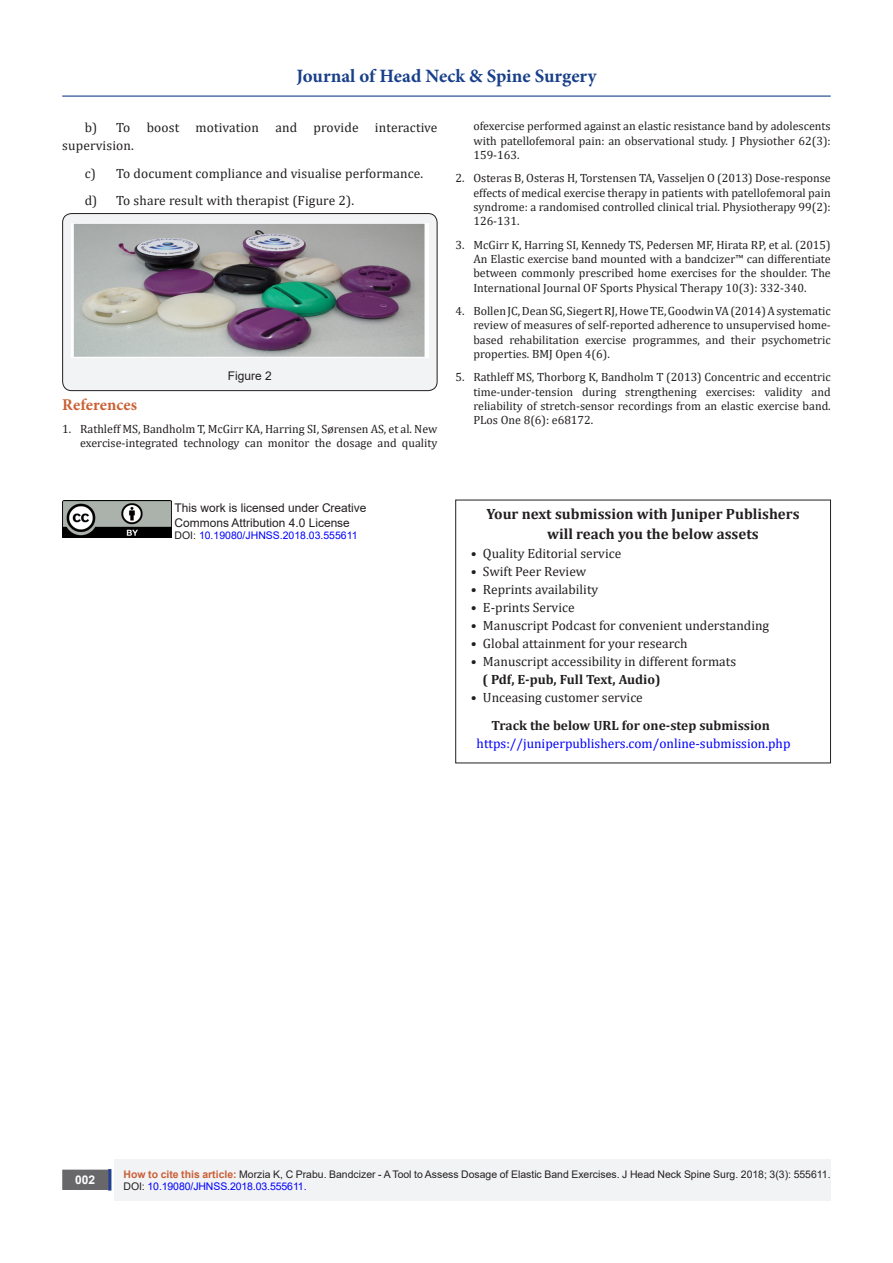
<style>
.page{position:relative;width:893px;height:1263px;background:#fff}
.page>*{position:absolute;margin:0;border:0;box-sizing:border-box;transform-origin:0 0}
.t1{font:700 18.9px "Minion Pro";color:#183f89}
.t2{font:700 16.5px "Minion Pro";letter-spacing:.005em;color:#ca6035}
.t3{font:700 15px "Cambria";color:#231f20}
.t4{font:13.5px/18.8px "Cambria";color:#231f20}
.t5{font:700 13.5px "Cambria";color:#231f20}
.t6{font:13.5px "Cambria";color:#00f}
.t7{font:12px/14.4px "Cambria";color:#231f20;text-align:justify}
.t8{font:12px "Arial";color:#231f20}
.t9{font:700 12px "Arial";color:#fff}
.t10{font:10.5px/12.6px "Arial";color:#231f20}
.t11{font:10.5px "Arial";color:#00f}
.s1{color:#231f20}
.s2{font-weight:700;color:#ca5f37}
.s3{color:#00f}
</style>
<div class="page">
<div style="left:115px;top:1160px;width:716px;height:41px;background:#f2f3f4"></div>
<div style="left:63px;top:1170px;width:44px;height:19px;background:#68676a"></div>
<div style="left:62px;top:1169px;width:46px;height:21px;border:2px solid #68676a"></div>
<div style="left:108px;top:1169px;width:3px;height:21px;background:#253f8e;border:2px solid #253f8e"></div>
<hr style="left:62px;top:96px;width:769px;height:1px;background:#183f89">
<div style="left:63px;top:214px;width:374px;height:177px;background:#f2f3f4;border-radius:9px"></div>
<div style="left:62px;top:213px;width:375px;height:178px;border:1px solid #231f20;border-radius:9px"></div>
<img style="left:71px;top:224px;width:357px;height:134px">
<div style="left:455px;top:500px;width:376px;height:263px;border:1px solid #231f20"></div>
<img style="left:62px;top:501px;width:110px;height:36px">
<h1 class="t1" style="left:297px;top:63px;width:301px">Journal of Head Neck &amp; Spine Surgery</h1>
<p class="t4" style="left:62px;top:117px;width:377px;text-indent:22px">b) To boost motivation and provide interactive supervision.</p>
<p class="t4" style="left:85px;top:164px;width:340px">c) To document compliance and visualise performance.</p>
<p class="t4" style="left:85px;top:191px;width:271px">d) To share result with therapist (Figure 2).</p>
<p class="t7" style="left:473px;top:119px;width:359px">ofexercise performed against an elastic resistance band by adolescents with patellofemoral pain: an observational study. J Physiother 62(3):<br>159-163.</p>
<p class="t7" style="left:473px;top:171px;width:359px;text-indent:-18px">2. Osteras B, Osteras H, Torstensen TA, Vasseljen O (2013) Dose-response effects of medical exercise therapy in patients with patellofemoral pain syndrome: a randomised controlled clinical trial. Physiotherapy 99(2):<br>126-131.</p>
<p class="t7" style="left:473px;top:237px;width:359px;text-indent:-18px">3. McGirr K, Harring SI, Kennedy TS, Pedersen MF, Hirata RP, et al. (2015)<br>An Elastic exercise band mounted with a bandcizer™ can differentiate between commonly prescribed home exercises for the shoulder. The International Journal OF Sports Physical Therapy 10(3): 332-340.</p>
<p class="t7" style="left:473px;top:304px;width:359px;text-indent:-18px">4. Bollen JC, Dean SG, Siegert RJ, Howe TE, Goodwin VA (2014) A systematic review of measures of self-reported adherence to unsupervised home&shy;based rehabilitation exercise programmes, and their psychometric properties. BMJ Open 4(6).</p>
<p class="t7" style="left:473px;top:370px;width:359px;text-indent:-18px">5. Rathleff MS, Thorborg K, Bandholm T (2013) Concentric and eccentric time-under-tension during strengthening exercises: validity and reliability of stretch-sensor recordings from an elastic exercise band.<br>PLos One 8(6): e68172.</p>
<p class="t8" style="left:228px;top:368px;width:45px">Figure 2</p>
<p class="t2" style="left:62px;top:393px;width:77px">References</p>
<p class="t7" style="left:62px;top:421px;width:377px;text-align:right">1. Rathleff MS, Bandholm T, McGirr KA, Harring SI, Sørensen AS, et al. New exercise-integrated technology can monitor the dosage and quality</p>
<p class="t8" style="left:175px;top:500px;width:193px">This work is licensed under Creative</p>
<p class="t8" style="left:175px;top:514px;width:177px">Commons Attribution 4.0 License</p>
<p class="t11" style="left:175px;top:528px;width:185px"><span class="s1">DOI:</span> 10.19080/JHNSS.2018.03.555611</p>
<p class="t3" style="left:486px;top:504px;width:315px">Your next submission with Juniper Publishers</p>
<p class="t3" style="left:547px;top:523px;width:213px">will reach you the below assets</p>
<p class="t4" style="left:471px;top:544px;width:152px">• Quality Editorial service</p>
<p class="t4" style="left:471px;top:562px;width:117px">• Swift Peer Review</p>
<p class="t4" style="left:471px;top:580px;width:129px">• Reprints availability</p>
<p class="t4" style="left:471px;top:598px;width:105px">• E-prints Service</p>
<p class="t4" style="left:471px;top:616px;width:300px">• Manuscript Podcast for convenient understanding</p>
<p class="t4" style="left:471px;top:634px;width:218px">• Global attainment for your research</p>
<p class="t4" style="left:471px;top:652px;width:267px">• Manuscript accessibility in different formats</p>
<p class="t5" style="left:483px;top:670px;width:180px">( Pdf, E-pub, Full Text, Audio)</p>
<p class="t4" style="left:471px;top:688px;width:173px">• Unceasing customer service</p>
<p class="t5" style="left:491px;top:716px;width:280px">Track the below URL for one-step submission</p>
<p class="t6" style="left:477px;top:735px;width:315px">https://juniperpublishers.com/online-submission.php</p>
<p class="t9" style="left:75px;top:1171px;width:22px">002</p>
<p class="t10" style="left:124px;top:1168px;width:709px"><span class="s2">How to cite this article:</span> Morzia K, C Prabu. Bandcizer - A Tool to Assess Dosage of Elastic Band Exercises. J Head Neck Spine Surg. 2018; 3(3): 555611.<br>DOI: <span class="s3">10.19080/JHNSS.2018.03.555611.</span></p>
</div>
